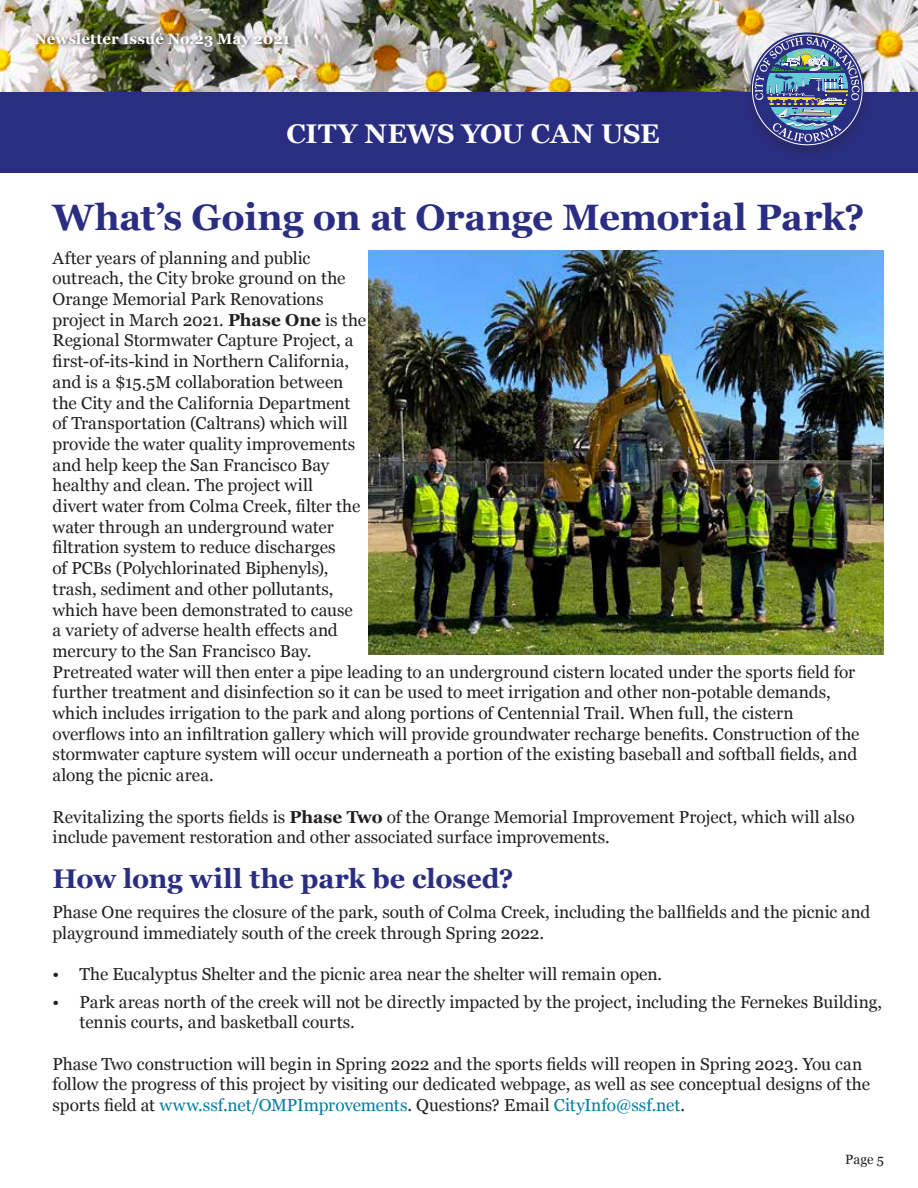
<style>
.page{position:relative;width:918px;height:1188px;background:#fff}
.page>*{position:absolute;margin:0;border:0;box-sizing:border-box;transform-origin:0 0}
.t1{font:700 36.75px "Georgia";letter-spacing:-.01em;color:#2a2e82}
.t2{font:700 27px "Georgia";color:#2a2e82}
.t3{font:700 27px "Georgia";letter-spacing:-.005em;color:#fff}
.t4{font:17.25px/20.7px "Georgia";color:#231f20}
.t5{font:700 15px "Georgia";color:#fff}
.t6{font:13.5px "Georgia";color:#231f20}
.s1{font-weight:700}
.s2{color:#007ea2}
</style>
<div class="page">
<img style="left:0;top:0;width:918px;height:92px">
<div style="left:33px;top:30px;width:263px;height:23px;background:#231f20;opacity:.7"></div>
<div style="left:0;top:92px;width:918px;height:81px;background:#2a2e82"></div>
<div style="left:743px;top:32px;width:128px;height:128px;background:#231f20;opacity:.25"></div>
<svg style="left:751px;top:32px;width:113px;height:114px"></svg>
<img style="left:368px;top:251px;width:516px;height:403px">
<p class="t5" style="left:35px;top:27px;width:257px">Newsletter Issue No.23 May 2021</p>
<h2 class="t3" style="left:286px;top:113px;width:375px">CITY NEWS YOU CAN USE</h2>
<h1 class="t1" style="left:53px;top:190px;width:814px">What’s Going on at Orange Memorial Park?</h1>
<p class="t4" style="left:53px;top:247px;width:808px">After years of planning and public<br>outreach, the City broke ground on the<br>Orange Memorial Park Renovations<br>project in March 2021. <span class="s1">Phase One</span> is the<br>Regional Stormwater Capture Project, a<br>first-of-its-kind in Northern California,<br>and is a $15.5M collaboration between<br>the City and the California Department<br>of Transportation (Caltrans) which will<br>provide the water quality improvements<br>and help keep the San Francisco Bay<br>healthy and clean. The project will<br>divert water from Colma Creek, filter the<br>water through an underground water<br>filtration system to reduce discharges<br>of PCBs (Polychlorinated Biphenyls),<br>trash, sediment and other pollutants,<br>which have been demonstrated to cause<br>a variety of adverse health effects and<br>mercury to the San Francisco Bay.<br>Pretreated water will then enter a pipe leading to an underground cistern located under the sports field for further treatment and disinfection so it can be used to meet irrigation and other non-potable demands, which includes irrigation to the park and along portions of Centennial Trail. When full, the cistern overflows into an infiltration gallery which will provide groundwater recharge benefits. Construction of the stormwater capture system will occur underneath a portion of the existing baseball and softball fields, and along the picnic area.</p>
<p class="t4" style="left:53px;top:805px;width:804px">Revitalizing the sports fields is <span class="s1">Phase Two</span> of the Orange Memorial Improvement Project, which will also include pavement restoration and other associated surface improvements.</p>
<h2 class="t2" style="left:53px;top:859px;width:463px">How long will the park be closed?</h2>
<p class="t4" style="left:53px;top:901px;width:819px">Phase One requires the closure of the park, south of Colma Creek, including the ballfields and the picnic and playground immediately south of the creek through Spring 2022.</p>
<p class="t4" style="left:53px;top:963px;width:611px">• The Eucalyptus Shelter and the picnic area near the shelter will remain open.</p>
<p class="t4" style="left:80px;top:991px;width:804px;text-indent:-27px">• Park areas north of the creek will not be directly impacted by the project, including the Fernekes Building, tennis courts, and basketball courts.</p>
<p class="t4" style="left:53px;top:1053px;width:819px">Phase Two construction will begin in Spring 2022 and the sports fields will reopen in Spring 2023. You can follow the progress of this project by visiting our dedicated webpage, as well as see conceptual designs of the sports field at <span class="s2">www.ssf.net/OMPImprovements</span>. Questions? Email <span class="s2">CityInfo@ssf.net</span>.</p>
<p class="t6" style="left:845px;top:1150px;width:40px">Page 5</p>
</div>
